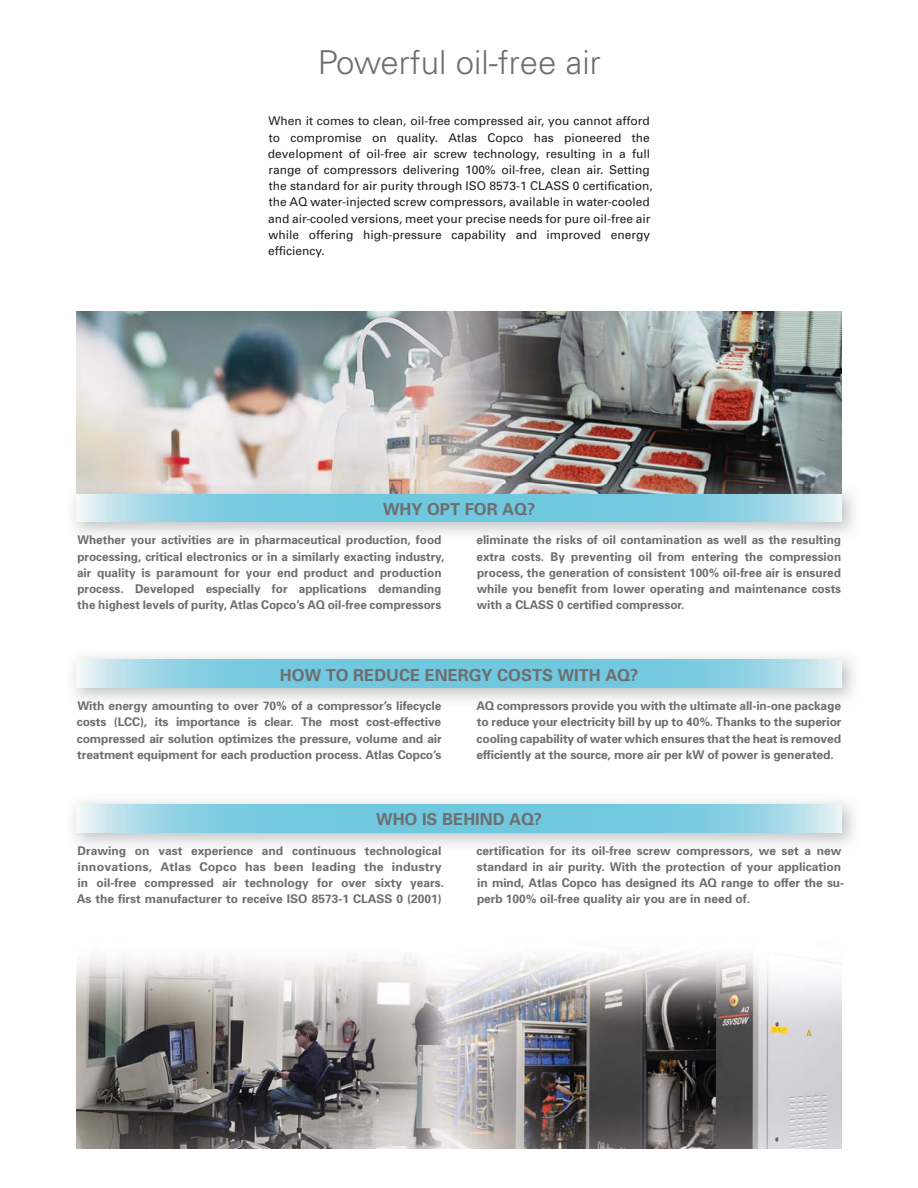
<style>
.page{position:relative;width:918px;height:1188px;background:#fff}
.page>*{position:absolute;margin:0;border:0;box-sizing:border-box;transform-origin:0 0}
.t1{font:300 33px "Univers";color:#6d6e70}
.t2{font:700 16.5px "Univers";color:#6d6e70}
.t3{font:700 12px/16.2px "Univers";color:#6d6e70}
.t4{font:12px/16.2px "Univers";color:#231f20}
</style>
<div class="page">
<img style="left:77px;top:954px;width:765px;height:195px">
<img style="left:77px;top:311px;width:765px;height:173px">
<img style="left:72px;top:484px;width:782px;height:51px">
<svg style="left:77px;top:494px;width:765px;height:28px;background:#86cfe2"></svg>
<svg style="left:77px;top:660px;width:765px;height:28px;background:#86cfe2"></svg>
<svg style="left:77px;top:805px;width:765px;height:27px;background:#86cfe2"></svg>
<h1 class="t1" style="left:318px;top:51px;width:284px">Powerful oil-free air</h1>
<p class="t4" style="left:268px;top:114px;width:386px">When it comes to clean, oil-free compressed air, you cannot afford to compromise on quality. Atlas Copco has pioneered the development of oil-free air screw technology, resulting in a full range of compressors delivering 100% oil-free, clean air. Setting the standard for air purity through ISO 8573-1 CLASS 0 certification, the AQ water-injected screw compressors, available in water-cooled and air-cooled versions, meet your precise needs for pure oil-free air while offering high-pressure capability and improved energy efficiency.</p>
<h2 class="t2" style="left:383px;top:503px;width:154px">WHY OPT FOR AQ?</h2>
<p class="t3" style="left:77px;top:533px;width:369px">Whether your activities are in pharmaceutical production, food processing, critical electronics or in a similarly exacting industry, air quality is paramount for your end product and production process. Developed especially for applications demanding the highest levels of purity, Atlas Copco’s AQ oil-free compressors</p>
<p class="t3" style="left:476px;top:533px;width:366px;text-align:justify">eliminate the risks of oil contamination as well as the resulting extra costs. By preventing oil from entering the compression process, the generation of consistent 100% oil-free air is ensured while you benefit from lower operating and maintenance costs with a CLASS 0 certified compressor.</p>
<h2 class="t2" style="left:280px;top:669px;width:360px">HOW TO REDUCE ENERGY COSTS WITH AQ?</h2>
<p class="t3" style="left:77px;top:699px;width:366px;text-align:justify">With energy amounting to over 70% of a compressor’s lifecycle costs (LCC), its importance is clear. The most cost-effective compressed air solution optimizes the pressure, volume and air treatment equipment for each production process. Atlas Copco’s</p>
<p class="t3" style="left:476px;top:699px;width:367px;text-align:justify">AQ compressors provide you with the ultimate all-in-one package to reduce your electricity bill by up to 40%. Thanks to the superior cooling capability of water which ensures that the heat is removed efficiently at the source, more air per kW of power is generated.</p>
<h2 class="t2" style="left:376px;top:813px;width:167px">WHO IS BEHIND AQ?</h2>
<p class="t3" style="left:77px;top:844px;width:369px">Drawing on vast experience and continuous technological innovations, Atlas Copco has been leading the industry in oil-free compressed air technology for over sixty years.<br>As the first manufacturer to receive ISO 8573-1 CLASS 0 (2001)</p>
<p class="t3" style="left:477px;top:844px;width:369px">certification for its oil-free screw compressors, we set a new standard in air purity. With the protection of your application in mind, Atlas Copco has designed its AQ range to offer the su&shy;perb 100% oil-free quality air you are in need of.</p>
</div>
